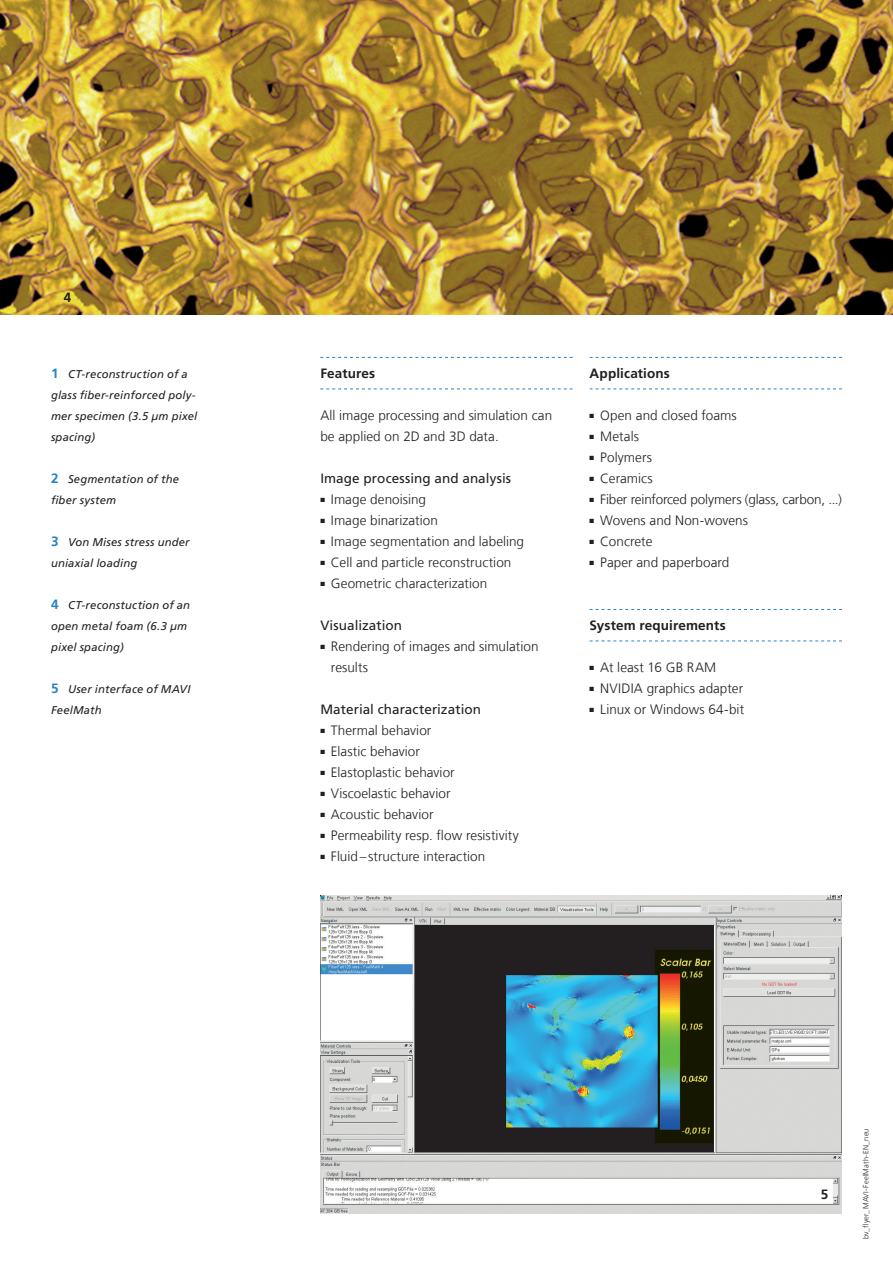
<style>
.page{position:relative;width:893px;height:1263px;background:#fff}
.page>*{position:absolute;margin:0;border:0;box-sizing:border-box;transform-origin:0 0}
.t1{font:300 13.5px/21px "Frutiger LT Com";letter-spacing:.005em;color:#231f20}
.t2{font:13.5px "Frutiger LT Com";letter-spacing:.005em;color:#231f20}
.t3{font:700 13.5px "Frutiger LT Com";letter-spacing:.01em;color:#231f20}
.t4{font:italic 11.25px/21px "Frutiger LT Com";letter-spacing:.015em;color:#231f20}
.t5{font:300 7.5px "Frutiger LT Com";letter-spacing:.02em;color:#231f20}
.s1{font-weight:700;font-style:normal;font-size:13.5px;color:#2783c5}
</style>
<div class="page">
<img style="left:320px;top:895px;width:522px;height:318px">
<img style="left:0;top:0;width:893px;height:315px">
<svg style="left:590px;top:357px;width:252px;height:1px"></svg>
<svg style="left:590px;top:389px;width:252px;height:1px"></svg>
<svg style="left:320px;top:357px;width:253px;height:1px"></svg>
<svg style="left:320px;top:389px;width:253px;height:1px"></svg>
<svg style="left:590px;top:609px;width:252px;height:1px"></svg>
<svg style="left:590px;top:641px;width:252px;height:1px"></svg>
<p class="t3" style="left:64px;top:289px;width:9px">4</p>
<p class="t4" style="left:51px;top:364px;width:148px"><span class="s1">1</span> CT-reconstruction of a glass fiber-reinforced poly&shy;mer specimen (3.5 µm pixel spacing)</p>
<p class="t4" style="left:51px;top:469px;width:129px"><span class="s1">2</span> Segmentation of the fiber system</p>
<p class="t4" style="left:51px;top:532px;width:140px"><span class="s1">3</span> Von Mises stress under uniaxial loading</p>
<p class="t4" style="left:51px;top:595px;width:141px"><span class="s1">4</span> CT-reconstuction of an open metal foam (6.3 µm pixel spacing)</p>
<p class="t4" style="left:51px;top:679px;width:141px"><span class="s1">5</span> User interface of MAVI<br>FeelMath</p>
<p class="t3" style="left:320px;top:365px;width:56px">Features</p>
<p class="t3" style="left:590px;top:365px;width:82px">Applications</p>
<p class="t1" style="left:320px;top:405px;width:233px">All image processing and simulation can be applied on 2D and 3D data.</p>
<p class="t2" style="left:320px;top:470px;width:192px">Image processing and analysis</p>
<p class="t1" style="left:320px;top:489px;width:107px">■ Image denoising</p>
<p class="t1" style="left:320px;top:510px;width:119px">■ Image binarization</p>
<p class="t1" style="left:320px;top:531px;width:205px">■ Image segmentation and labeling</p>
<p class="t1" style="left:320px;top:552px;width:193px">■ Cell and particle reconstruction</p>
<p class="t1" style="left:320px;top:573px;width:169px">■ Geometric characterization</p>
<p class="t2" style="left:320px;top:617px;width:83px">Visualization</p>
<p class="t1" style="left:331px;top:636px;width:209px;text-indent:-11px">■ Rendering of images and simulation results</p>
<p class="t2" style="left:320px;top:701px;width:162px">Material characterization</p>
<p class="t1" style="left:320px;top:720px;width:113px">■ Thermal behavior</p>
<p class="t1" style="left:320px;top:741px;width:101px">■ Elastic behavior</p>
<p class="t1" style="left:320px;top:762px;width:136px">■ Elastoplastic behavior</p>
<p class="t1" style="left:320px;top:783px;width:132px">■ Viscoelastic behavior</p>
<p class="t1" style="left:320px;top:804px;width:115px">■ Acoustic behavior</p>
<p class="t1" style="left:320px;top:825px;width:200px">■ Permeability resp. flow resistivity</p>
<p class="t1" style="left:320px;top:846px;width:167px">■ Fluid– structure interaction</p>
<p class="t1" style="left:590px;top:405px;width:149px">■ Open and closed foams</p>
<p class="t1" style="left:590px;top:426px;width:51px">■ Metals</p>
<p class="t1" style="left:590px;top:447px;width:64px">■ Polymers</p>
<p class="t1" style="left:590px;top:468px;width:65px">■ Ceramics</p>
<p class="t1" style="left:590px;top:489px;width:254px">■ Fiber reinforced polymers (glass, carbon, ...)</p>
<p class="t1" style="left:590px;top:510px;width:160px">■ Wovens and Non-wovens</p>
<p class="t1" style="left:590px;top:531px;width:64px">■ Concrete</p>
<p class="t1" style="left:590px;top:552px;width:141px">■ Paper and paperboard</p>
<p class="t3" style="left:590px;top:617px;width:138px">System requirements</p>
<p class="t1" style="left:590px;top:657px;width:128px">■ At least 16 GB RAM</p>
<p class="t1" style="left:590px;top:678px;width:155px">■ NVIDIA graphics adapter</p>
<p class="t1" style="left:590px;top:699px;width:156px">■ Linux or Windows 64-bit</p>
<p class="t3" style="left:821px;top:1186px;width:9px">5</p>
<p class="t5" style="left:861px;top:1239px;width:112px;rotate:-90deg">bv_flyer_MAVI-FeelMath-EN_neu</p>
</div>
